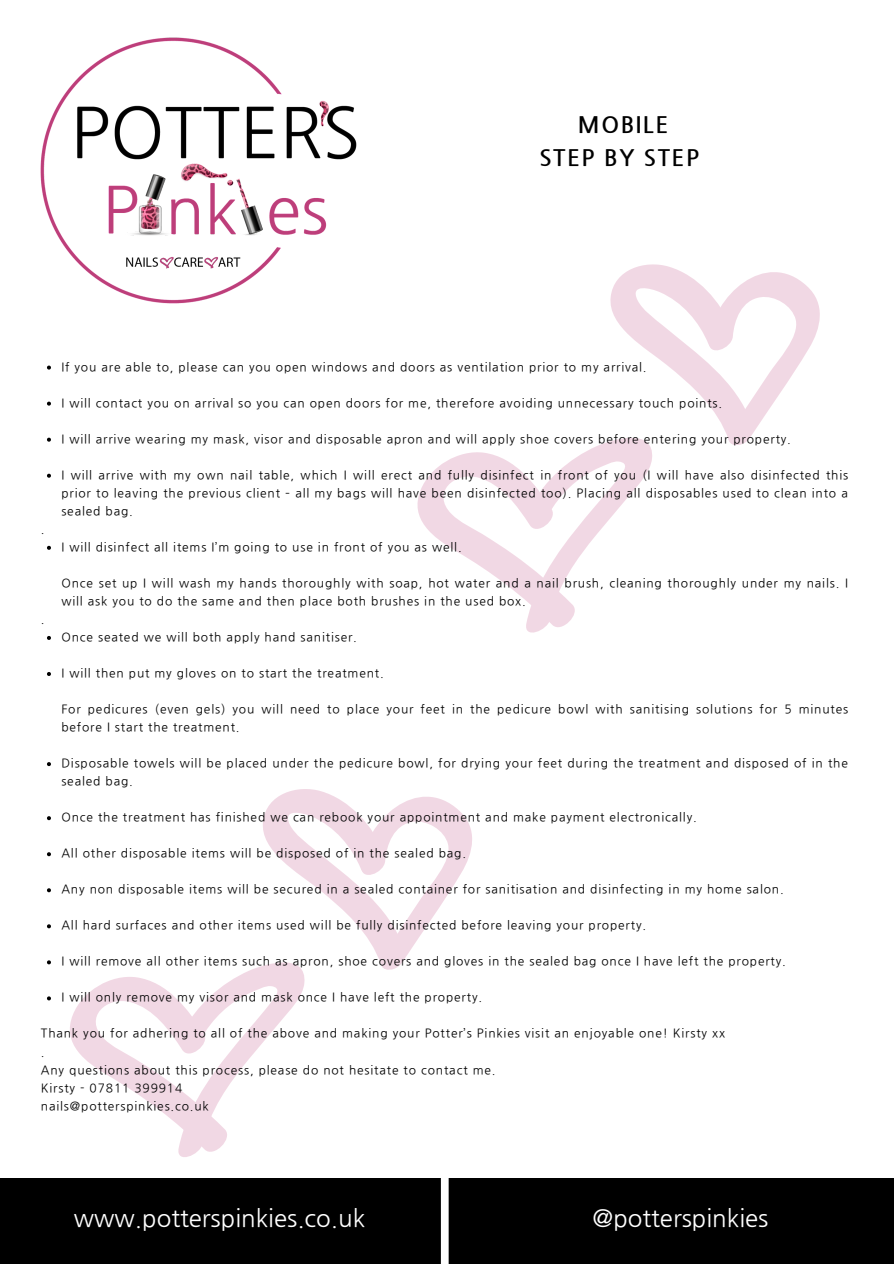
<style>
.page{position:relative;width:894px;height:1264px;background:#fff}
.page>*{position:absolute;margin:0;border:0;box-sizing:border-box;transform-origin:0 0}
.t1{font:24px "Nanum Gothic";color:#fff}
.t2{font:700 22.5px "Nanum Gothic";letter-spacing:.07em;color:#000}
.t3{font:12px/18px "Nanum Gothic";letter-spacing:.07em;color:#000}
</style>
<div class="page">
<svg style="left:70px;top:789px;width:402px;height:368px"></svg>
<div style="left:0;top:1178px;width:893px;height:85px;background:#000"></div>
<svg style="left:441px;top:1178px;width:7px;height:85px"></svg>
<svg style="left:417px;top:264px;width:403px;height:368px"></svg>
<img style="left:40px;top:37px;width:317px;height:267px">
<svg style="left:47px;top:365px;width:4px;height:4px"></svg>
<svg style="left:47px;top:401px;width:4px;height:4px"></svg>
<svg style="left:47px;top:437px;width:4px;height:4px"></svg>
<svg style="left:47px;top:473px;width:4px;height:4px"></svg>
<svg style="left:47px;top:546px;width:4px;height:4px"></svg>
<svg style="left:47px;top:636px;width:4px;height:4px"></svg>
<svg style="left:47px;top:672px;width:4px;height:4px"></svg>
<svg style="left:47px;top:762px;width:4px;height:4px"></svg>
<svg style="left:47px;top:816px;width:4px;height:4px"></svg>
<svg style="left:47px;top:852px;width:4px;height:4px"></svg>
<svg style="left:47px;top:888px;width:4px;height:4px"></svg>
<svg style="left:47px;top:924px;width:4px;height:4px"></svg>
<svg style="left:47px;top:960px;width:4px;height:4px"></svg>
<svg style="left:47px;top:996px;width:4px;height:4px"></svg>
<p class="t2" style="left:577px;top:111px;width:92px">MOBILE</p>
<p class="t2" style="left:539px;top:145px;width:161px">STEP BY STEP</p>
<p class="t3" style="left:41px;top:519px;width:5px">.</p>
<p class="t3" style="left:41px;top:609px;width:5px">.</p>
<p class="t3" style="left:61px;top:357px;width:586px">If you are able to, please can you open windows and doors as ventilation prior to my arrival.</p>
<p class="t3" style="left:61px;top:393px;width:662px">I will contact you on arrival so you can open doors for me, therefore avoiding unnecessary touch points.</p>
<p class="t3" style="left:61px;top:429px;width:730px">I will arrive wearing my mask, visor and disposable apron and will apply shoe covers before entering your property.</p>
<p class="t3" style="left:61px;top:465px;width:788px;text-align:justify">I will arrive with my own nail table, which I will erect and fully disinfect in front of you (I will have also disinfected this prior to leaving the previous client - all my bags will have been disinfected too). Placing all disposables used to clean into a sealed bag.</p>
<p class="t3" style="left:61px;top:537px;width:401px">I will disinfect all items I’m going to use in front of you as well.</p>
<p class="t3" style="left:61px;top:573px;width:788px">Once set up I will wash my hands thoroughly with soap, hot water and a nail brush, cleaning thoroughly under my nails. I will ask you to do the same and then place both brushes in the used box.</p>
<p class="t3" style="left:61px;top:627px;width:297px">Once seated we will both apply hand sanitiser.</p>
<p class="t3" style="left:61px;top:664px;width:324px">I will then put my gloves on to start the treatment.</p>
<p class="t3" style="left:61px;top:700px;width:788px">For pedicures (even gels) you will need to place your feet in the pedicure bowl with sanitising solutions for 5 minutes before I start the treatment.</p>
<p class="t3" style="left:61px;top:754px;width:787px">Disposable towels will be placed under the pedicure bowl, for drying your feet during the treatment and disposed of in the sealed bag.</p>
<p class="t3" style="left:61px;top:808px;width:636px">Once the treatment has finished we can rebook your appointment and make payment electronically.</p>
<p class="t3" style="left:61px;top:844px;width:406px">All other disposable items will be disposed of in the sealed bag.</p>
<p class="t3" style="left:61px;top:880px;width:723px">Any non disposable items will be secured in a sealed container for sanitisation and disinfecting in my home salon.</p>
<p class="t3" style="left:61px;top:916px;width:586px">All hard surfaces and other items used will be fully disinfected before leaving your property.</p>
<p class="t3" style="left:61px;top:952px;width:725px">I will remove all other items such as apron, shoe covers and gloves in the sealed bag once I have left the property.</p>
<p class="t3" style="left:61px;top:988px;width:422px">I will only remove my visor and mask once I have left the property.</p>
<p class="t3" style="left:41px;top:1024px;width:685px">Thank you for adhering to all of the above and making your Potter’s Pinkies visit an enjoyable one! Kirsty xx</p>
<p class="t3" style="left:41px;top:1042px;width:5px">.</p>
<p class="t3" style="left:41px;top:1060px;width:456px">Any questions about this process, please do not hesitate to contact me.</p>
<p class="t3" style="left:41px;top:1078px;width:143px">Kirsty - 07811 399914</p>
<p class="t3" style="left:41px;top:1096px;width:169px">nails@potterspinkies.co.uk</p>
<p class="t1" style="left:74px;top:1203px;width:293px">www.potterspinkies.co.uk</p>
<p class="t1" style="left:592px;top:1203px;width:177px">@potterspinkies</p>
</div>
